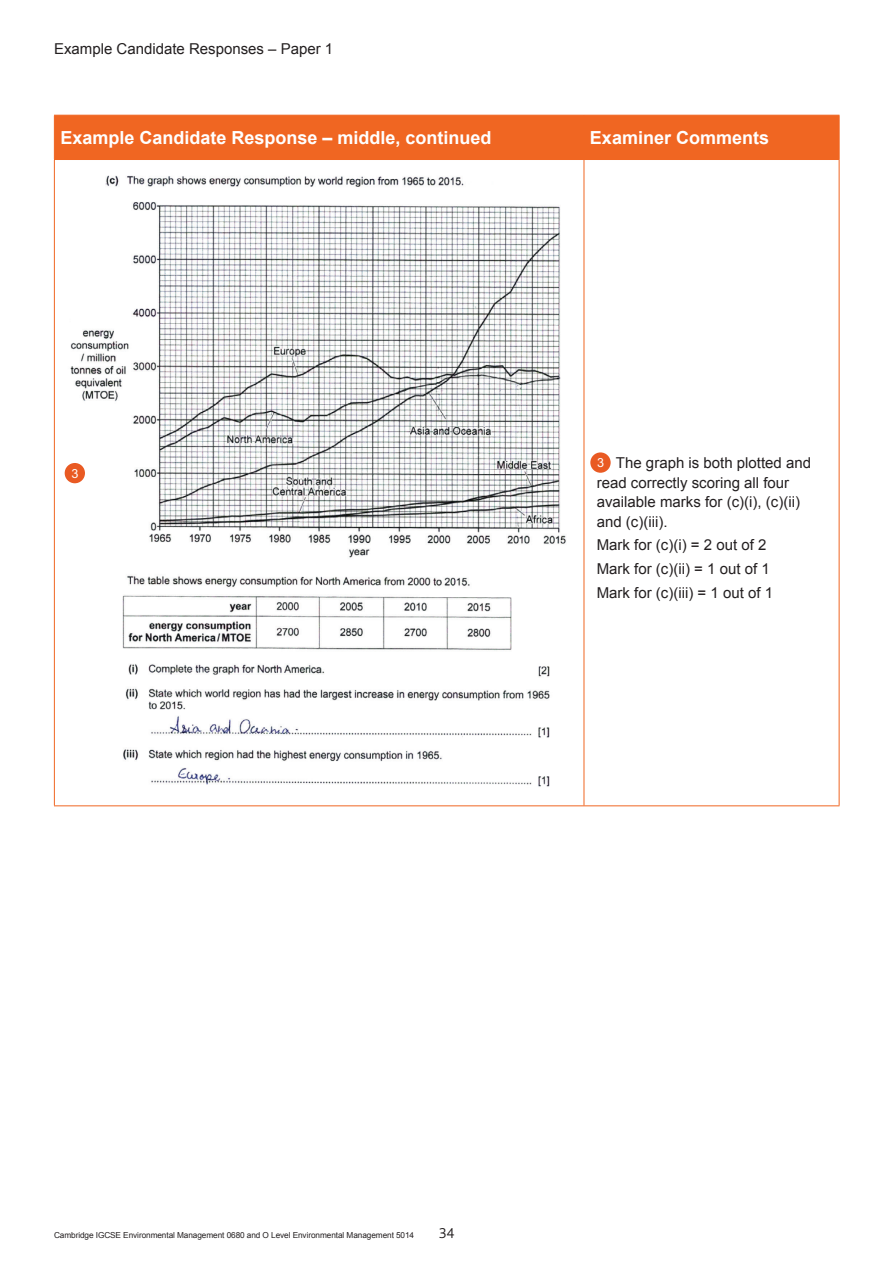
<style>
.page{position:relative;width:893px;height:1263px;background:#fff}
.page>*{position:absolute;margin:0;border:0;box-sizing:border-box;transform-origin:0 0}
.t1{font:700 18px "Arial";color:#fff}
.t2{font:15px/19.5px "Arial";color:#231f20}
.t3{font:300 15px "Bliss";color:#231f20}
.t4{font:12.6px "Arial MT Pro";color:#fff}
.t5{font:8.25px "Arial";letter-spacing:-.01em;color:#231f20}
</style>
<div class="page">
<div style="left:55px;top:116px;width:784px;height:43px;background:#f06622"></div>
<hr style="left:54px;top:116px;width:1px;height:43px;background:#f06622">
<hr style="left:54px;top:115px;width:530px;height:1px;background:#f06622">
<hr style="left:54px;top:159px;width:530px;height:1px;background:#f06622">
<hr style="left:584px;top:116px;width:1px;height:43px;background:#f06622">
<hr style="left:584px;top:115px;width:255px;height:1px;background:#f06622">
<hr style="left:839px;top:116px;width:1px;height:43px;background:#f06622">
<hr style="left:584px;top:159px;width:255px;height:1px;background:#f06622">
<hr style="left:54px;top:160px;width:1px;height:645px;background:#f06622">
<hr style="left:584px;top:160px;width:1px;height:645px;background:#f06622">
<hr style="left:839px;top:160px;width:1px;height:645px;background:#f06622">
<hr style="left:54px;top:805px;width:530px;height:1px;background:#f06622">
<hr style="left:584px;top:805px;width:255px;height:1px;background:#f06622">
<img style="left:67px;top:175px;width:499px;height:612px">
<div style="left:590px;top:452px;width:21px;height:21px;background:#e95a23;border-radius:50%"></div>
<div style="left:65px;top:463px;width:20px;height:20px;background:#e95a23;border-radius:50%"></div>
<p class="t2" style="left:54px;top:39px;width:281px">Example Candidate Responses – Paper 1</p>
<p class="t1" style="left:60px;top:126px;width:433px">Example Candidate Response – middle, continued</p>
<p class="t1" style="left:590px;top:126px;width:181px">Examiner Comments</p>
<p class="t4" style="left:71px;top:466px;width:9px">3</p>
<p class="t2" style="left:597px;top:453px;width:216px;text-indent:19px">The graph is both plotted and read correctly scoring all four available marks for (c)(i), (c)(ii) and (c)(iii).</p>
<p class="t2" style="left:597px;top:533px;width:178px;line-height:23.7px">Mark for (c)(i) = 2 out of 2<br>Mark for (c)(ii) = 1 out of 1<br>Mark for (c)(iii) = 1 out of 1</p>
<p class="t4" style="left:597px;top:455px;width:9px">3</p>
<p class="t5" style="left:54px;top:1229px;width:362px">Cambridge IGCSE Environmental Management 0680 and O Level Environmental Management 5014</p>
<p class="t3" style="left:439px;top:1225px;width:17px">34</p>
</div>
